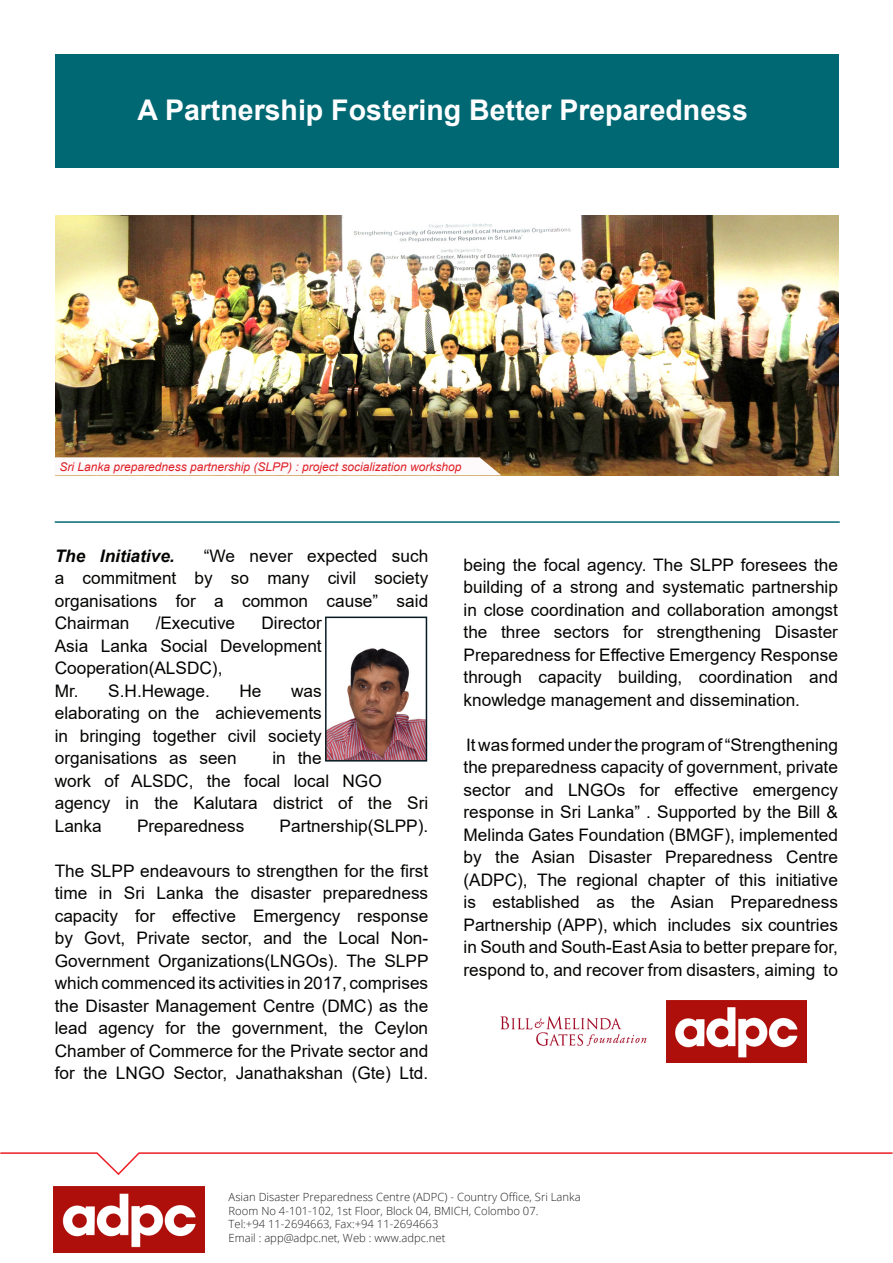
<style>
.page{position:relative;width:893px;height:1263px;background:#fff}
.page>*{position:absolute;margin:0;border:0;box-sizing:border-box;transform-origin:0 0}
.t1{font:700 28.5px "Arial";color:#fff}
.t2{font:17.25px/22.5px "Arial";color:#040503;text-align:justify}
.t3{font:italic 700 17.25px "Arial";color:#040503}
.t4{font:italic 12px "Arial";color:#de1f26}
.t5{font:300 11.25px/13.5px "Open Sans";color:#231f20}
</style>
<div class="page">
<img style="left:54px;top:1186px;width:151px;height:67px">
<svg style="left:0;top:1152px;width:893px;height:23px"></svg>
<div style="left:55px;top:55px;width:783px;height:113px;background:#006873"></div>
<hr style="left:55px;top:521px;width:785px;height:2px;background:#006873">
<img style="left:55px;top:215px;width:783px;height:260px">
<img style="left:328px;top:648px;width:96px;height:110px">
<div style="left:325px;top:617px;width:102px;height:144px;border:2px solid #061b21"></div>
<img style="left:500px;top:1016px;width:147px;height:30px">
<img style="left:666px;top:1001px;width:140px;height:61px">
<svg style="left:55px;top:457px;width:446px;height:18px"></svg>
<p class="t1" style="left:138px;top:90px;width:612px">A Partnership Fostering Better Preparedness</p>
<p class="t4" style="left:59px;top:459px;width:404px">Sri Lanka preparedness partnership (SLPP) : project socialization workshop</p>
<p class="t2" style="left:55px;top:544px;width:375px;text-indent:149px">“We never expected such a commitment by so many civil society organisations for a common cause” said Chairman</p>
<p class="t3" style="left:55px;top:544px;width:121px">The Initiative.</p>
<p class="t2" style="left:156px;top:612px;width:81px">/Executive</p>
<p class="t2" style="left:55px;top:612px;width:268px;text-indent:207px">Director Asia Lanka Social Development Cooperation(ALSDC),</p>
<p class="t2" style="left:55px;top:679px;width:157px">Mr. S.H.Hewage.</p>
<p class="t2" style="left:239px;top:679px;width:24px">He</p>
<p class="t2" style="left:55px;top:679px;width:268px;text-indent:236px">was elaborating on the achievements in bringing together civil society organisations as seen</p>
<p class="t2" style="left:55px;top:747px;width:375px;text-align:left;text-indent:218px">in the<br>work of ALSDC, the focal local NGO agency in the Kalutara district of the Sri<br>Lanka</p>
<p class="t2" style="left:137px;top:814px;width:109px">Preparedness</p>
<p class="t2" style="left:280px;top:814px;width:150px">Partnership(SLPP).</p>
<p class="t2" style="left:55px;top:859px;width:375px">The SLPP endeavours to strengthen for the first time in Sri Lanka the disaster preparedness capacity for effective Emergency response by Govt, Private sector, and the Local Non-Government Organizations(LNGOs). The SLPP which commenced its activities in 2017, comprises the Disaster Management Centre (DMC) as the lead agency for the government, the Ceylon Chamber of Commerce for the Private sector and for the LNGO Sector, Janathakshan (Gte) Ltd.</p>
<p class="t2" style="left:464px;top:553px;width:376px">being the focal agency. The SLPP foresees the building of a strong and systematic partnership in close coordination and collaboration amongst the three sectors for strengthening Disaster Preparedness for Effective Emergency Response through capacity building, coordination and knowledge management and dissemination.</p>
<p class="t2" style="left:464px;top:733px;width:376px">It was formed under the program of “Strengthening the preparedness capacity of government, private sector and LNGOs for effective emergency response in Sri Lanka” . Supported by the Bill &amp; Melinda Gates Foundation (BMGF), implemented by the Asian Disaster Preparedness Centre (ADPC), The regional chapter of this initiative is established as the Asian Preparedness Partnership (APP), which includes six countries in South and South-East Asia to better prepare for, respond to, and recover from disasters, aiming to</p>
<p class="t5" style="left:229px;top:1190px;width:353px">Asian Disaster Preparedness Centre (ADPC) - Country Office, Sri Lanka Room No 4-101-102, 1st Floor, Block 04, BMICH, Colombo 07.<br>Tel:+94 11-2694663, Fax:+94 11-2694663<br>Email : app@adpc.net, Web : www.adpc.net</p>
</div>
